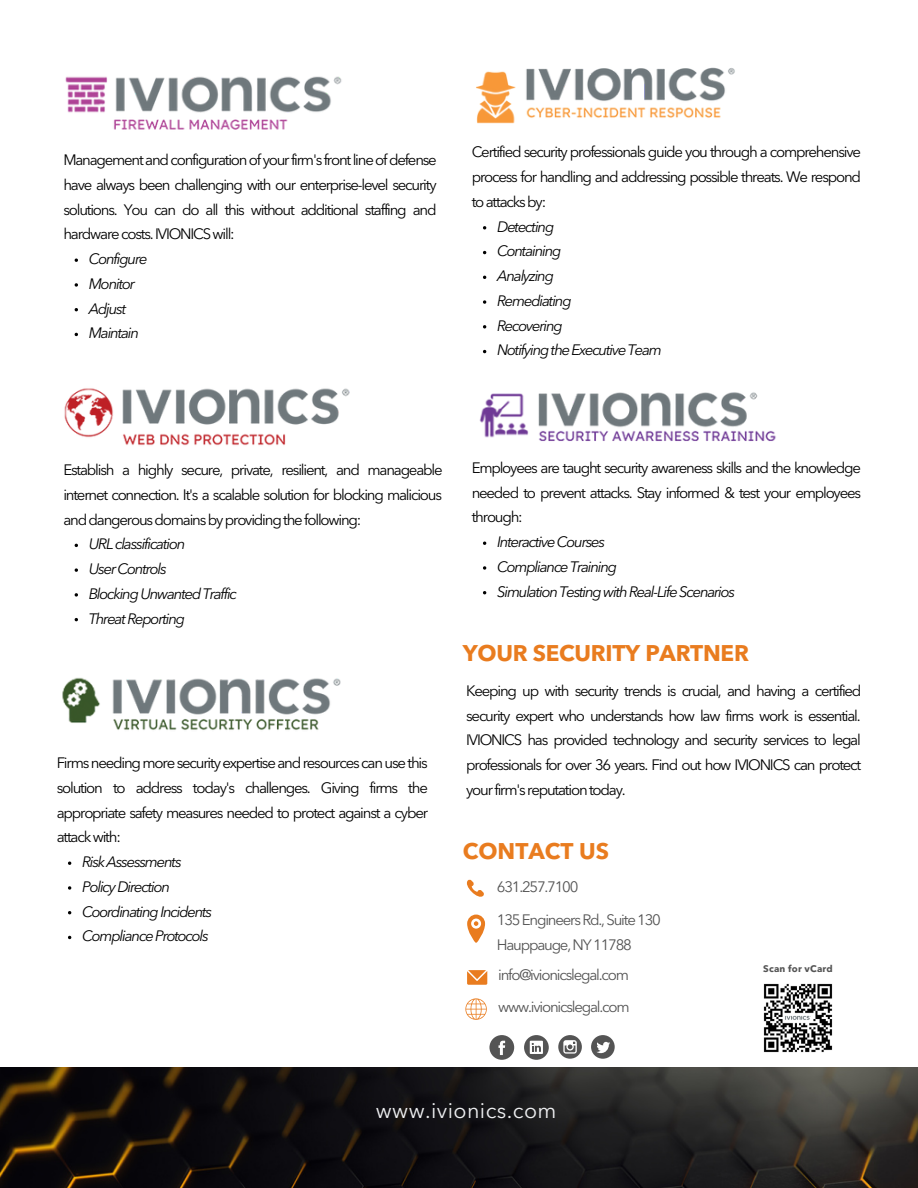
<style>
.page{position:relative;width:918px;height:1188px;background:#fff}
.page>*{position:absolute;margin:0;border:0;box-sizing:border-box;transform-origin:0 0}
.t1{font:700 22.5px "Avenir Next LT Pro";letter-spacing:-.01em;color:#e97c1f}
.t2{font:21.45px "Avenir Next LT Pro";letter-spacing:.02em;color:#eeeff1}
.t3{font:15px/24.8px "Avenir Next LT Pro";letter-spacing:-.08em;color:#000;text-align:justify}
.t4{font:italic 15px/24.8px "Avenir Next LT Pro";letter-spacing:-.08em;color:#000}
.t5{font:15px/24.8px "Avenir Next LT Pro";letter-spacing:-.08em;color:#545454}
.t6{font:700 9.45px "Avenir Next LT Pro";letter-spacing:.02em;color:#545454}
</style>
<div class="page">
<img style="left:0;top:1068px;width:918px;height:120px">
<svg style="left:466px;top:879px;width:18px;height:18px"></svg>
<svg style="left:467px;top:915px;width:18px;height:28px"></svg>
<svg style="left:467px;top:970px;width:20px;height:15px"></svg>
<svg style="left:465px;top:998px;width:22px;height:22px"></svg>
<svg style="left:489px;top:1035px;width:25px;height:25px"></svg>
<svg style="left:524px;top:1035px;width:25px;height:25px"></svg>
<svg style="left:558px;top:1035px;width:24px;height:24px"></svg>
<svg style="left:591px;top:1035px;width:24px;height:24px"></svg>
<img style="left:65px;top:76px;width:277px;height:54px">
<svg style="left:75px;top:283px;width:3px;height:4px"></svg>
<img style="left:64px;top:388px;width:286px;height:58px">
<svg style="left:75px;top:568px;width:3px;height:4px"></svg>
<svg style="left:75px;top:593px;width:3px;height:4px"></svg>
<img style="left:62px;top:677px;width:279px;height:53px">
<svg style="left:68px;top:886px;width:3px;height:4px"></svg>
<img style="left:479px;top:392px;width:297px;height:49px">
<svg style="left:483px;top:566px;width:3px;height:4px"></svg>
<img style="left:763px;top:983px;width:70px;height:70px">
<img style="left:476px;top:67px;width:259px;height:57px">
<svg style="left:483px;top:300px;width:3px;height:4px"></svg>
<p class="t3" style="left:63px;top:149px;width:375px">Management and configuration ofyour firm's front line of defense have always been challenging with our enterprise-level security solutions. You can do all this without additional staffing and hardware costs. IVIONICS will:</p>
<p class="t4" style="left:89px;top:248px;width:60px">Configure<br>Monitor<br>Adjust<br>Maintain</p>
<p class="t3" style="left:472px;top:141px;width:391px">Certified security professionals guide you through a comprehensive process for handling and addressing possible threats. We respond to attacks by:</p>
<p class="t4" style="left:497px;top:216px;width:166px">Detecting<br>Containing<br>Analyzing<br>Remediating<br>Recovering<br>Notifying the Executive Team</p>
<p class="t3" style="left:63px;top:459px;width:381px">Establish a highly secure, private, resilient, and manageable internet connection. It's a scalable solution for blocking malicious and dangerous domains by providing the following:</p>
<p class="t4" style="left:89px;top:533px;width:150px">URL classification<br>User Controls<br>Blocking Unwanted Traffic<br>Threat Reporting</p>
<p class="t3" style="left:57px;top:752px;width:373px">Firms needing more security expertise and resources can use this solution to address today's challenges. Giving firms the appropriate safety measures needed to protect against a cyber attack with:</p>
<p class="t4" style="left:82px;top:851px;width:132px">Risk Assessments<br>Policy Direction<br>Coordinating Incidents<br>Compliance Protocols</p>
<p class="t3" style="left:472px;top:457px;width:391px">Employees are taught security awareness skills and the knowledge needed to prevent attacks. Stay informed &amp; test your employees through:</p>
<p class="t4" style="left:497px;top:531px;width:240px">Interactive Courses<br>Compliance Training<br>Simulation Testing with Real-Life Scenarios</p>
<h1 class="t1" style="left:463px;top:644px;width:288px">YOUR SECURITY PARTNER</h1>
<p class="t3" style="left:466px;top:680px;width:397px">Keeping up with security trends is crucial, and having a certified security expert who understands how law firms work is essential.<br>IVIONICS has provided technology and security services to legal professionals for over 36 years. Find out how IVIONICS can protect your firm's reputation today.</p>
<h1 class="t1" style="left:463px;top:842px;width:148px">CONTACT US</h1>
<p class="t5" style="left:497px;top:876px;width:83px">631.257.7100</p>
<p class="t5" style="left:497px;top:909px;width:166px">135 Engineers Rd., Suite 130<br>Hauppauge, NY 11788</p>
<p class="t5" style="left:498px;top:961px;width:133px;line-height:31.5px">info@ivionicslegal.com www.ivionicslegal.com</p>
<p class="t6" style="left:763px;top:965px;width:71px">Scan for vCard</p>
<h2 class="t2" style="left:376px;top:1102px;width:182px">www.ivionics.com</h2>
</div>
